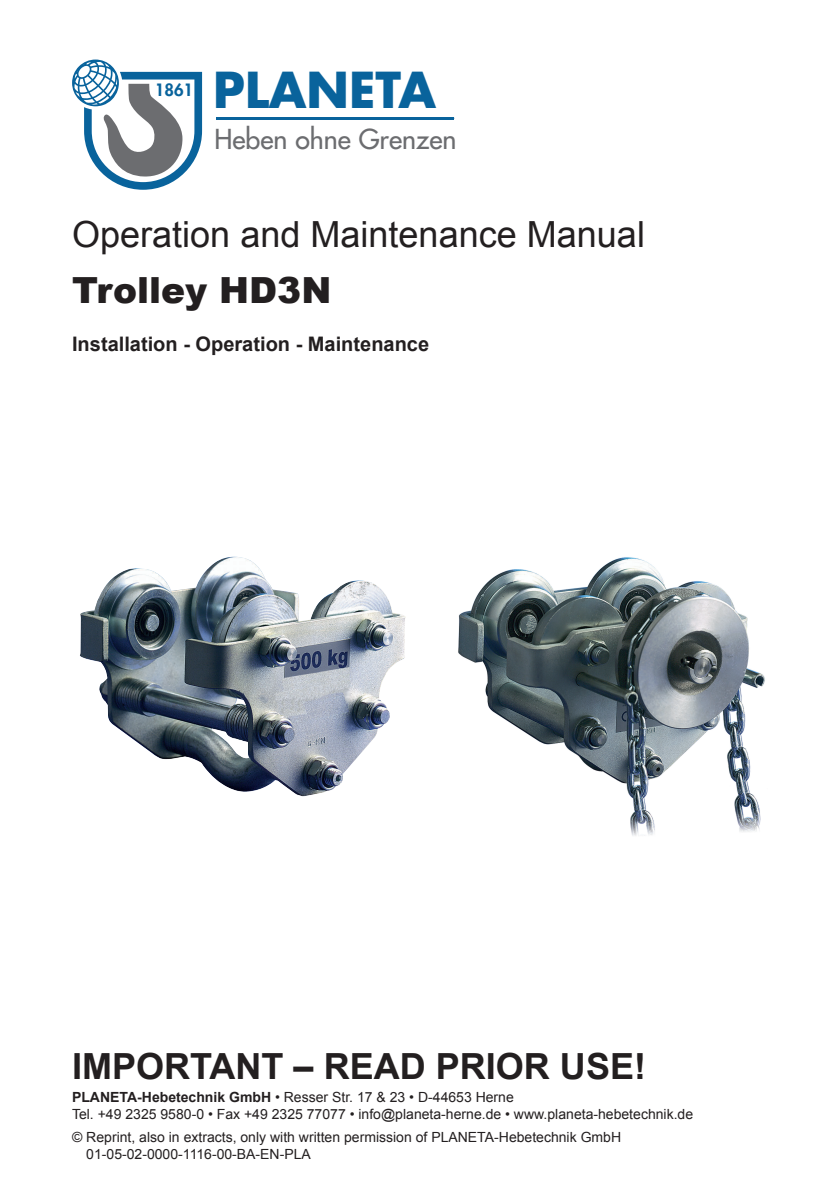
<style>
.page{position:relative;width:840px;height:1191px;background:#fff}
.page>*{position:absolute;margin:0;border:0;box-sizing:border-box;transform-origin:0 0}
.t1{font:700 48.2px "Futura";color:#09639c}
.t2{font:36px "Arial";color:#231f20}
.t3{font:700 36px "Arial";color:#231f20}
.t4{font:900 36px "Arial";color:#231f20}
.t5{font:26.8px "Futura";color:#6c6d70}
.t6{font:700 20px "Arial";color:#231f20}
.t7{font:800 16.6px "Futura";color:#09639c}
.t8{font:14px/16.8px "Arial";color:#231f20}
.s1{font-weight:700}
</style>
<div class="page">
<hr style="left:216px;top:117px;width:238px;height:2px;background:#09639c">
<svg style="left:72px;top:60px;width:130px;height:130px"></svg>
<img style="left:458px;top:557px;width:307px;height:279px">
<img style="left:80px;top:557px;width:325px;height:239px">
<p class="t7" style="left:155px;top:79px;width:40px">1861</p>
<h1 class="t1" style="left:213px;top:58px;width:224px">PLANETA</h1>
<h3 class="t5" style="left:214px;top:122px;width:243px">Heben ohne Grenzen</h3>
<h2 class="t2" style="left:72px;top:211px;width:574px">Operation and Maintenance Manual</h2>
<h2 class="t4" style="left:72px;top:264px;width:260px">Trolley HD3N</h2>
<h3 class="t6" style="left:72px;top:330px;width:358px">Installation - Operation - Maintenance</h3>
<h2 class="t3" style="left:72px;top:1042px;width:575px">IMPORTANT – READ PRIOR USE!</h2>
<p class="t8" style="left:72px;top:1089px;width:622px"><span class="s1">PLANETA-Hebetechnik GmbH</span> • Resser Str. 17 &amp; 23 • D-44653 Herne<br>Tel. +49 2325 9580-0 • Fax +49 2325 77077 • info@planeta-herne.de • www.planeta-hebetechnik.de</p>
<p class="t8" style="left:86px;top:1129px;width:536px;text-indent:-14px">© Reprint, also in extracts, only with written permission of PLANETA-Hebetechnik GmbH<br>01-05-02-0000-1116-00-BA-EN-PLA</p>
</div>
